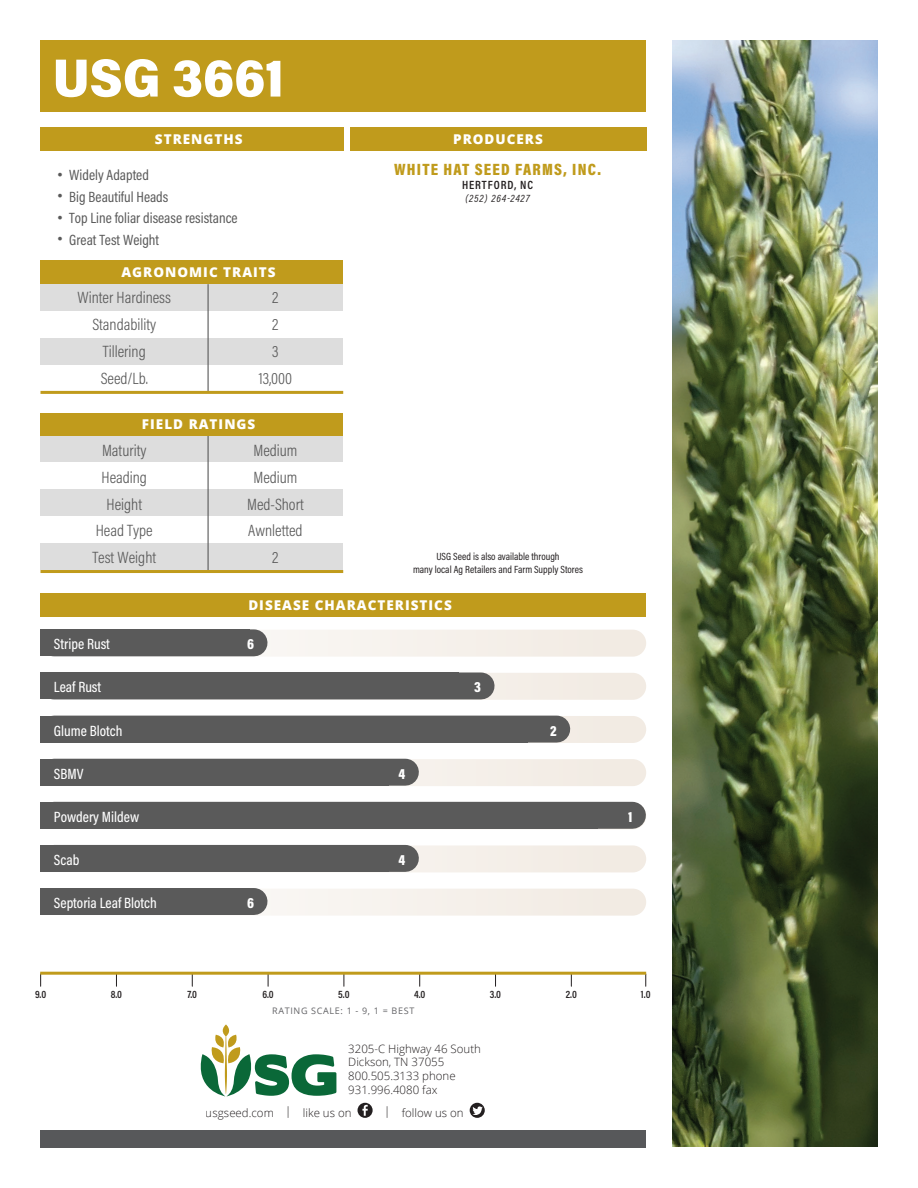
<style>
.page{position:relative;width:918px;height:1188px;background:#fff}
.page>*{position:absolute;margin:0;border:0;box-sizing:border-box;transform-origin:0 0}
.t1{font:900 53.85px "Acumin Pro Semi Condensed";color:#fff}
.t2{font:300 16.5px "Acumin Pro Condensed";color:#595959}
.Producer_Name{font:900 16.5px "Acumin Pro Cond";letter-spacing:.075em;color:#c09b1c}
.t3{font:15px "Acumin Pro Condensed";color:#595959}
.t4{font:500 15px "Acumin Pro Condensed";color:#fff}
.t5{font:900 15px "Acumin Pro Condensed";color:#fff}
.t6{font:800 13.5px "Open Sans";letter-spacing:.075em;color:#fff}
.Producer{font:600 12px "Acumin Pro Cond";letter-spacing:.075em;color:#231f20}
.t7{font:300 11.55px/13.8px "Open Sans";color:#231f20}
.t8{font:10.5px/12.6px "Acumin Pro Cond";color:#231f20;text-align:center}
.t9{font:600 10.5px "Acumin Pro Cond";color:#231f20}
.Producer-2{font:italic 10.5px "Acumin Pro Cond";letter-spacing:.075em;color:#231f20}
.t10{font:9px "Open Sans";letter-spacing:.075em;color:#636366}
.s1{font-family:"Arial"}
</style>
<div class="page">
<svg style="left:51px;top:630px;width:595px;height:27px"></svg>
<div style="left:405px;top:759px;width:241px;height:27px;background:#f3eee7"></div>
<svg style="left:51px;top:673px;width:595px;height:27px;background:#e4dfd9"></svg>
<svg style="left:632px;top:802px;width:14px;height:27px"></svg>
<svg style="left:557px;top:716px;width:89px;height:27px;background:#e1dbd4"></svg>
<svg style="left:405px;top:845px;width:241px;height:27px;background:#ede7e1"></svg>
<div style="left:254px;top:889px;width:392px;height:27px;background:#f5f0eb"></div>
<svg style="left:201px;top:1024px;width:135px;height:72px"></svg>
<svg style="left:358px;top:1103px;width:15px;height:15px"></svg>
<svg style="left:470px;top:1103px;width:15px;height:15px"></svg>
<div style="left:40px;top:593px;width:606px;height:24px;background:#c09b1c"></div>
<div style="left:40px;top:260px;width:303px;height:24px;background:#c09b1c"></div>
<div style="left:40px;top:413px;width:303px;height:23px;background:#c09b1c"></div>
<div style="left:40px;top:127px;width:304px;height:24px;background:#c09b1c"></div>
<svg style="left:645px;top:974px;width:1px;height:12px"></svg>
<svg style="left:40px;top:974px;width:1px;height:12px"></svg>
<hr style="left:42px;top:972px;width:603px;height:3px;background:#c09b1c">
<div style="left:350px;top:127px;width:296px;height:24px;background:#c09b1c"></div>
<div style="left:40px;top:40px;width:606px;height:72px;background:#c09b1c"></div>
<div style="left:40px;top:1130px;width:606px;height:18px;background:#57585a"></div>
<img style="left:673px;top:40px;width:205px;height:1107px">
<div style="left:40px;top:629px;width:210px;height:27px;background:#5a5a5a"></div>
<div style="left:40px;top:673px;width:419px;height:26px;background:#5a5a5a"></div>
<div style="left:40px;top:716px;width:488px;height:27px;background:#5a5a5a"></div>
<div style="left:40px;top:759px;width:349px;height:27px;background:#5a5a5a"></div>
<div style="left:40px;top:802px;width:558px;height:27px;background:#5a5a5a"></div>
<div style="left:40px;top:845px;width:349px;height:27px;background:#5a5a5a"></div>
<div style="left:40px;top:888px;width:210px;height:27px;background:#5a5a5a"></div>
<div style="left:54px;top:629px;width:200px;height:27px;background:#5a5a5a"></div>
<div style="left:54px;top:673px;width:427px;height:26px;background:#5a5a5a"></div>
<div style="left:54px;top:716px;width:503px;height:27px;background:#5a5a5a"></div>
<div style="left:54px;top:759px;width:351px;height:27px;background:#5a5a5a"></div>
<div style="left:54px;top:802px;width:578px;height:27px;background:#5a5a5a"></div>
<div style="left:54px;top:845px;width:351px;height:27px;background:#5a5a5a"></div>
<div style="left:54px;top:888px;width:200px;height:27px;background:#5a5a5a"></div>
<div style="left:40px;top:437px;width:303px;height:25px;background:#ddd"></div>
<div style="left:40px;top:489px;width:303px;height:27px;background:#ddd"></div>
<div style="left:40px;top:543px;width:303px;height:27px;background:#ddd"></div>
<hr style="left:208px;top:437px;width:1px;height:133px;background:#595959">
<div style="left:40px;top:284px;width:303px;height:27px;background:#ddd"></div>
<div style="left:40px;top:338px;width:303px;height:27px;background:#ddd"></div>
<hr style="left:208px;top:284px;width:1px;height:108px;background:#595959">
<hr style="left:40px;top:391px;width:303px;height:3px;background:#c09b1c">
<hr style="left:40px;top:570px;width:303px;height:3px;background:#c09b1c">
<p class="t1" style="left:53px;top:40px;width:233px">USG 3661</p>
<p class="t6" style="left:155px;top:129px;width:89px">STRENGTHS</p>
<p class="t3" style="left:57px;top:165px;width:93px"><span class="s1">•</span> Widely Adapted</p>
<p class="t3" style="left:57px;top:187px;width:113px"><span class="s1">•</span> Big Beautiful Heads</p>
<p class="t3" style="left:57px;top:208px;width:182px"><span class="s1">•</span> Top Line foliar disease resistance</p>
<p class="t3" style="left:57px;top:230px;width:103px"><span class="s1">•</span> Great Test Weight</p>
<p class="t6" style="left:121px;top:261px;width:156px">AGRONOMIC TRAITS</p>
<p class="t2" style="left:77px;top:287px;width:95px">Winter Hardiness</p>
<p class="t2" style="left:272px;top:287px;width:8px">2</p>
<p class="t2" style="left:92px;top:314px;width:65px">Standability</p>
<p class="t2" style="left:272px;top:314px;width:8px">2</p>
<p class="t2" style="left:103px;top:341px;width:44px">Tillering</p>
<p class="t2" style="left:272px;top:341px;width:8px">3</p>
<p class="t2" style="left:101px;top:368px;width:49px">Seed/Lb.</p>
<p class="t2" style="left:259px;top:368px;width:35px">13,000</p>
<p class="t6" style="left:142px;top:414px;width:115px">FIELD RATINGS</p>
<p class="t2" style="left:102px;top:439px;width:46px">Maturity</p>
<p class="t2" style="left:253px;top:439px;width:46px">Medium</p>
<p class="t2" style="left:102px;top:466px;width:47px">Heading</p>
<p class="t2" style="left:253px;top:466px;width:46px">Medium</p>
<p class="t2" style="left:106px;top:493px;width:37px">Height</p>
<p class="t2" style="left:247px;top:493px;width:58px">Med-Short</p>
<p class="t2" style="left:96px;top:520px;width:58px">Head Type</p>
<p class="t2" style="left:248px;top:520px;width:56px">Awnletted</p>
<p class="t2" style="left:92px;top:547px;width:65px">Test Weight</p>
<p class="t2" style="left:272px;top:547px;width:8px">2</p>
<p class="t6" style="left:453px;top:129px;width:91px">PRODUCERS</p>
<p class="Producer_Name" style="left:394px;top:158px;width:208px">WHITE HAT SEED FARMS, INC.</p>
<p class="Producer" style="left:462px;top:177px;width:73px">HERTFORD, NC</p>
<p class="Producer-2" style="left:466px;top:191px;width:65px">(252) 264-2427</p>
<p class="t8" style="left:413px;top:550px;width:172px">USG Seed is also available through<br>many local Ag Retailers and Farm Supply Stores</p>
<p class="t6" style="left:248px;top:595px;width:205px">DISEASE CHARACTERISTICS</p>
<p class="t4" style="left:54px;top:634px;width:58px">Stripe Rust</p>
<p class="t5" style="left:247px;top:634px;width:9px">6</p>
<p class="t4" style="left:54px;top:678px;width:49px">Leaf Rust</p>
<p class="t5" style="left:474px;top:678px;width:8px">3</p>
<p class="t4" style="left:54px;top:721px;width:70px">Glume Blotch</p>
<p class="t5" style="left:550px;top:721px;width:8px">2</p>
<p class="t4" style="left:54px;top:764px;width:31px">SBMV</p>
<p class="t5" style="left:399px;top:764px;width:8px">4</p>
<p class="t4" style="left:54px;top:807px;width:87px">Powdery Mildew</p>
<p class="t5" style="left:628px;top:807px;width:6px">1</p>
<p class="t4" style="left:54px;top:850px;width:27px">Scab</p>
<p class="t5" style="left:399px;top:850px;width:8px">4</p>
<p class="t4" style="left:54px;top:893px;width:104px">Septoria Leaf Blotch</p>
<p class="t5" style="left:247px;top:893px;width:9px">6</p>
<p class="t9" style="left:35px;top:988px;width:13px">9.0</p>
<p class="t9" style="left:111px;top:988px;width:13px">8.0</p>
<p class="t9" style="left:187px;top:988px;width:11px">7.0</p>
<p class="t9" style="left:262px;top:988px;width:13px">6.0</p>
<p class="t9" style="left:338px;top:988px;width:13px">5.0</p>
<p class="t9" style="left:414px;top:988px;width:13px">4.0</p>
<p class="t9" style="left:490px;top:988px;width:13px">3.0</p>
<p class="t9" style="left:566px;top:988px;width:13px">2.0</p>
<p class="t9" style="left:641px;top:988px;width:11px">1.0</p>
<p class="t10" style="left:272px;top:1004px;width:144px">RATING SCALE: 1 - 9, 1 = BEST</p>
<p class="t7" style="left:348px;top:1041px;width:134px">3205-C Highway 46 South<br>Dickson, TN 37055<br>800.505.3133 phone<br>931.996.4080 fax</p>
<p class="t7" style="left:206px;top:1105px;width:147px">usgseed.com | like us on</p>
<p class="t7" style="left:384px;top:1105px;width:81px">| follow us on</p>
</div>
